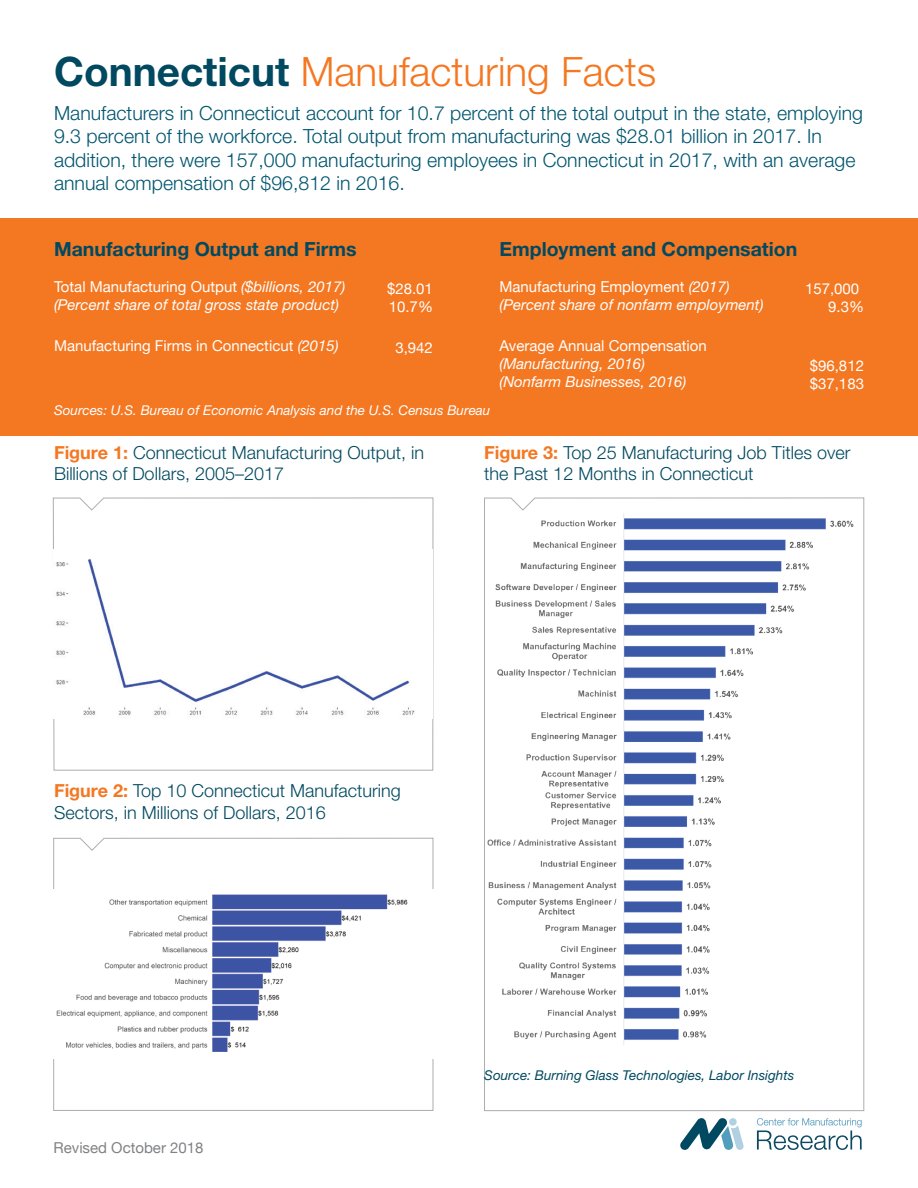
<style>
.page{position:relative;width:918px;height:1188px;background:#fff}
.page>*{position:absolute;margin:0;border:0;box-sizing:border-box;transform-origin:0 0}
.t1{font:300 40.5px "Helvetica Neue";color:#f47721}
.t2{font:300 19.5px/23.4px "Helvetica Neue";color:#00566f}
.t3{font:700 19.5px "Helvetica Neue";color:#004960}
.t4{font:300 18px/21.6px "Helvetica Neue";color:#004960}
.t5{font:italic 15px/18px "Helvetica Neue";color:#fff}
.t6{font:15px/18px "Helvetica Neue";color:#fff}
.t7{font:15px "Helvetica Neue";color:#808285}
.t8{font:italic 13.5px "Helvetica Neue";color:#fff}
.t9{font:italic 13.5px "Helvetica Neue";color:#004960}
.s1{font-weight:700;color:#004960}
.s2{font-style:normal}
.s3{font-style:italic}
.s4{font-weight:700;color:#f47721}
</style>
<div class="page">
<svg style="left:53px;top:498px;width:380px;height:273px"></svg>
<svg style="left:53px;top:838px;width:380px;height:273px"></svg>
<div style="left:0;top:218px;width:918px;height:218px;background:#f47721"></div>
<img style="left:53px;top:550px;width:380px;height:168px">
<img style="left:53px;top:890px;width:380px;height:169px">
<svg style="left:757px;top:1118px;width:105px;height:32px"></svg>
<svg style="left:680px;top:1118px;width:64px;height:32px"></svg>
<div style="left:729px;top:1118px;width:8px;height:8px;background:#b1d0e2;border-radius:50%"></div>
<svg style="left:484px;top:498px;width:380px;height:613px"></svg>
<img style="left:485px;top:498px;width:379px;height:561px">
<h1 class="t1" style="left:54px;top:47px;width:604px"><span class="s1">Connecticut</span> Manufacturing Facts</h1>
<p class="t2" style="left:54px;top:101px;width:811px">Manufacturers in Connecticut account for 10.7 percent of the total output in the state, employing 9.3 percent of the workforce. Total output from manufacturing was $28.01 billion in 2017. In addition, there were 157,000 manufacturing employees in Connecticut in 2017, with an average annual compensation of $96,812 in 2016.</p>
<p class="t3" style="left:54px;top:237px;width:304px">Manufacturing Output and Firms</p>
<p class="t5" style="left:54px;top:278px;width:293px"><span class="s2">Total Manufacturing Output</span> ($billions, 2017) (Percent share of total gross state product)</p>
<p class="t6" style="left:54px;top:336px;width:286px">Manufacturing Firms in Connecticut <span class="s3">(2015)</span></p>
<p class="t6" style="left:387px;top:280px;width:47px">$28.01<br>10.7%</p>
<p class="t6" style="left:395px;top:338px;width:39px">3,942</p>
<p class="t3" style="left:499px;top:237px;width:299px">Employment and Compensation</p>
<p class="t5" style="left:500px;top:278px;width:266px"><span class="s2">Manufacturing Employment</span> (2017) (Percent share of nonfarm employment)</p>
<p class="t6" style="left:500px;top:336px;width:209px">Average Annual Compensation</p>
<p class="t5" style="left:500px;top:354px;width:188px">(Manufacturing, 2016) (Nonfarm Businesses, 2016)</p>
<p class="t6" style="left:828px;top:279px;width:37px;text-indent:-23px">157,000<br>9.3%</p>
<p class="t6" style="left:810px;top:356px;width:56px">$96,812 $37,183</p>
<p class="t8" style="left:54px;top:402px;width:438px">Sources: U.S. Bureau of Economic Analysis and the U.S. Census Bureau</p>
<p class="t4" style="left:54px;top:441px;width:372px"><span class="s4">Figure 1:</span> Connecticut Manufacturing Output, in<br>Billions of Dollars, 2005–2017</p>
<p class="t4" style="left:484px;top:441px;width:368px"><span class="s4">Figure 3:</span> Top 25 Manufacturing Job Titles over the Past 12 Months in Connecticut</p>
<p class="t4" style="left:54px;top:779px;width:348px"><span class="s4">Figure 2:</span> Top 10 Connecticut Manufacturing<br>Sectors, in Millions of Dollars, 2016</p>
<p class="t7" style="left:54px;top:1138px;width:152px">Revised October 2018</p>
<p class="t9" style="left:484px;top:1067px;width:311px">Source: Burning Glass Technologies, Labor Insights</p>
</div>
